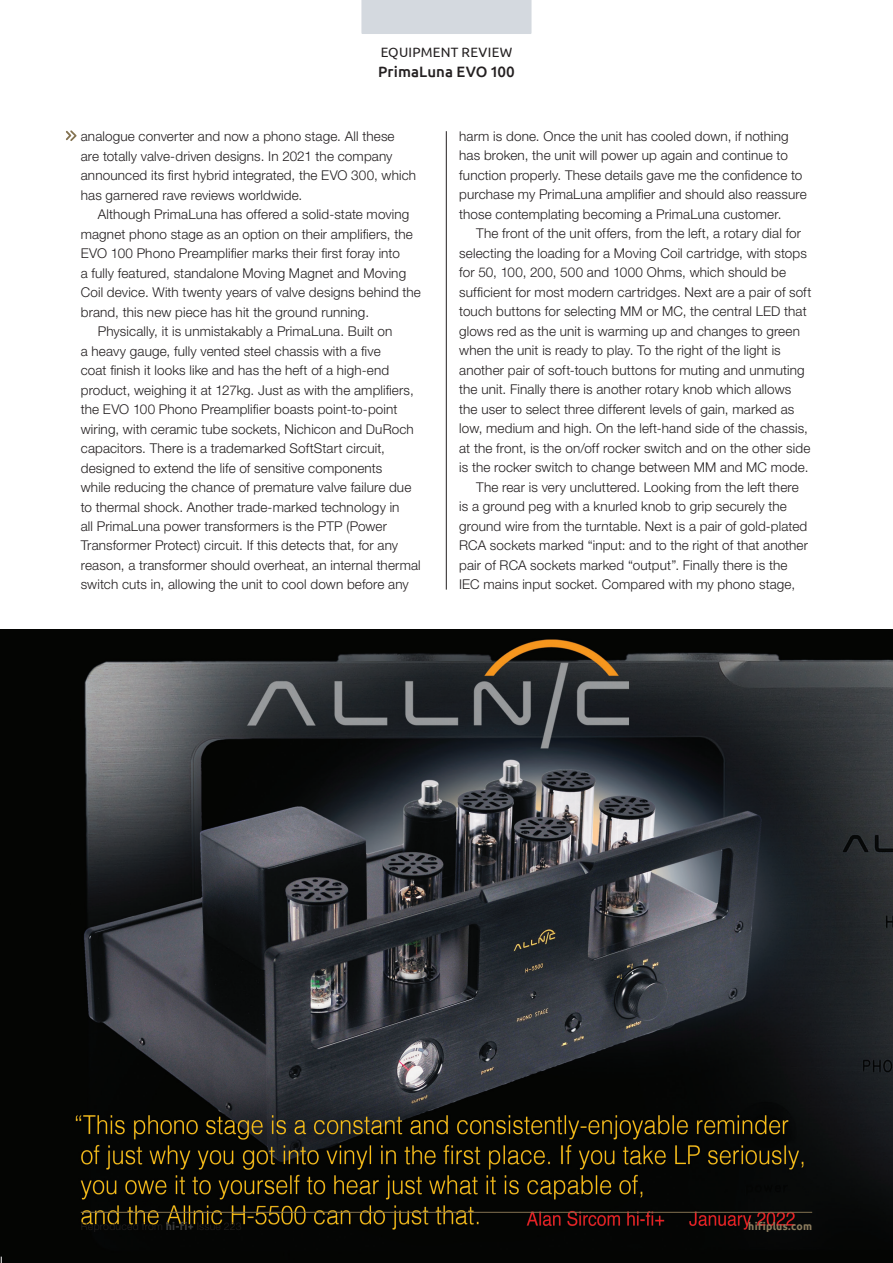
<style>
.page{position:relative;width:893px;height:1263px;background:#fff}
.page>*{position:absolute;margin:0;border:0;box-sizing:border-box;transform-origin:0 0}
.t1{font:500 15px "Ubuntu";letter-spacing:.01em;color:#231f20}
.t2{font:300 13.5px/19.5px "Helvetica Neue LT Std";letter-spacing:.01em;color:#231f20}
.t3{font:13.5px "Ubuntu";letter-spacing:.02em;color:#231f20}
.t4{font:700 10.5px "Ubuntu";letter-spacing:.025em;color:#8d7d5e}
</style>
<div class="page">
<div style="left:361px;top:0;width:170px;height:34px;background:#d4d9df"></div>
<hr style="left:446px;top:131px;width:1px;height:459px;background:#231f20">
<img style="left:0;top:629px;width:893px;height:634px">
<svg style="left:66px;top:130px;width:11px;height:11px"></svg>
<hr style="left:81px;top:1212px;width:731px;height:1px;background:#837251">
<p class="t3" style="left:381px;top:44px;width:133px">EQUIPMENT REVIEW</p>
<p class="t1" style="left:378px;top:62px;width:138px">PrimaLuna EVO 100</p>
<p class="t2" style="left:81px;top:126px;width:337px">analogue converter and now a phono stage. All these are totally valve-driven designs. In 2021 the company announced its first hybrid integrated, the EVO 300, which has garnered rave reviews worldwide.</p>
<p class="t2" style="left:98px;top:204px;width:313px">Although PrimaLuna has offered a solid-state moving</p>
<p class="t2" style="left:81px;top:224px;width:334px">magnet phono stage as an option on their amplifiers, the</p>
<p class="t2" style="left:81px;top:243px;width:321px">EVO 100 Phono Preamplifier marks their first foray into</p>
<p class="t2" style="left:81px;top:263px;width:327px">a fully featured, standalone Moving Magnet and Moving</p>
<p class="t2" style="left:81px;top:282px;width:342px">Coil device. With twenty years of valve designs behind the</p>
<p class="t2" style="left:81px;top:302px;width:290px">brand, this new piece has hit the ground running.</p>
<p class="t2" style="left:98px;top:321px;width:296px">Physically, it is unmistakably a PrimaLuna. Built on</p>
<p class="t2" style="left:81px;top:341px;width:301px">a heavy gauge, fully vented steel chassis with a five</p>
<p class="t2" style="left:81px;top:360px;width:310px">coat finish it looks like and has the heft of a high-end</p>
<p class="t2" style="left:81px;top:380px;width:335px">product, weighing it at 127kg. Just as with the amplifiers,</p>
<p class="t2" style="left:81px;top:399px;width:318px">the EVO 100 Phono Preamplifier boasts point-to-point</p>
<p class="t2" style="left:81px;top:419px;width:335px">wiring, with ceramic tube sockets, Nichicon and DuRoch</p>
<p class="t2" style="left:81px;top:438px;width:306px">capacitors. There is a trademarked SoftStart circuit,</p>
<p class="t2" style="left:81px;top:458px;width:303px">designed to extend the life of sensitive components</p>
<p class="t2" style="left:81px;top:477px;width:332px">while reducing the chance of premature valve failure due</p>
<p class="t2" style="left:81px;top:497px;width:320px">to thermal shock. Another trade-marked technology in</p>
<p class="t2" style="left:81px;top:516px;width:308px">all PrimaLuna power transformers is the PTP (Power</p>
<p class="t2" style="left:81px;top:536px;width:319px">Transformer Protect) circuit. If this detects that, for any</p>
<p class="t2" style="left:81px;top:555px;width:341px">reason, a transformer should overheat, an internal thermal</p>
<p class="t2" style="left:81px;top:575px;width:329px">switch cuts in, allowing the unit to cool down before any</p>
<p class="t2" style="left:459px;top:126px;width:349px">harm is done. Once the unit has cooled down, if nothing has broken, the unit will power up again and continue to function properly. These details gave me the confidence to purchase my PrimaLuna amplifier and should also reassure those contemplating becoming a PrimaLuna customer.</p>
<p class="t2" style="left:476px;top:224px;width:326px">The front of the unit offers, from the left, a rotary dial for</p>
<p class="t2" style="left:459px;top:243px;width:349px">selecting the loading for a Moving Coil cartridge, with stops</p>
<p class="t2" style="left:459px;top:263px;width:328px">for 50, 100, 200, 500 and 1000 Ohms, which should be</p>
<p class="t2" style="left:459px;top:282px;width:354px">sufficient for most modern cartridges. Next are a pair of soft</p>
<p class="t2" style="left:459px;top:302px;width:349px">touch buttons for selecting MM or MC, the central LED that</p>
<p class="t2" style="left:459px;top:321px;width:342px">glows red as the unit is warming up and changes to green</p>
<p class="t2" style="left:459px;top:341px;width:323px">when the unit is ready to play. To the right of the light is</p>
<p class="t2" style="left:459px;top:360px;width:347px">another pair of soft-touch buttons for muting and unmuting</p>
<p class="t2" style="left:459px;top:380px;width:333px">the unit. Finally there is another rotary knob which allows</p>
<p class="t2" style="left:459px;top:399px;width:337px">the user to select three different levels of gain, marked as</p>
<p class="t2" style="left:459px;top:418px;width:350px">low, medium and high. On the left-hand side of the chassis,</p>
<p class="t2" style="left:459px;top:438px;width:353px">at the front, is the on/off rocker switch and on the other side</p>
<p class="t2" style="left:459px;top:457px;width:351px">is the rocker switch to change between MM and MC mode.</p>
<p class="t2" style="left:476px;top:477px;width:324px">The rear is very uncluttered. Looking from the left there</p>
<p class="t2" style="left:459px;top:496px;width:329px">is a ground peg with a knurled knob to grip securely the</p>
<p class="t2" style="left:459px;top:516px;width:350px">ground wire from the turntable. Next is a pair of gold-plated</p>
<p class="t2" style="left:459px;top:535px;width:350px">RCA sockets marked “input: and to the right of that another</p>
<p class="t2" style="left:459px;top:555px;width:330px">pair of RCA sockets marked “output”. Finally there is the</p>
<p class="t2" style="left:459px;top:574px;width:337px">IEC mains input socket. Compared with my phono stage,</p>
<p class="t4" style="left:748px;top:1219px;width:65px">hifiplus.com</p>
</div>
